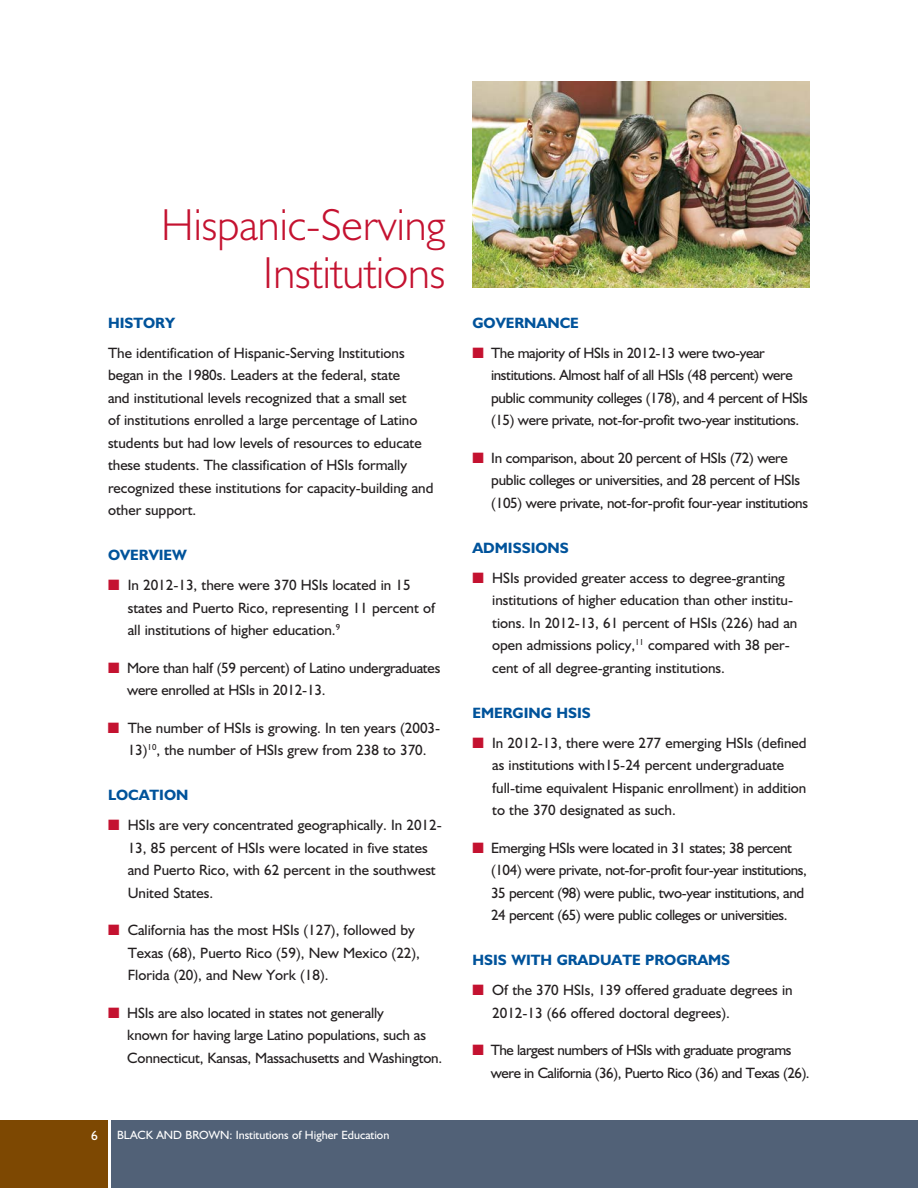
<style>
.page{position:relative;width:918px;height:1188px;background:#fff}
.page>*{position:absolute;margin:0;border:0;box-sizing:border-box;transform-origin:0 0}
.t1{font:300 45px/48px "Humanist 521 BT";color:#c41230;text-align:right}
.t2{font:15px/22.5px "Humanist 521 BT";color:#231f20}
.t3{font:15px/22.5px "Humanist 521 BT";letter-spacing:-.025em;color:#231f20}
.t4{font:15px/22.5px "Humanist 521 BT";letter-spacing:-.02em;color:#231f20}
.t5{font:15px/22.5px "Humanist 521 BT";letter-spacing:-.03em;color:#231f20}
.t6{font:700 15px "Humanist 521 BT";color:#00539b}
.t7{font:13.5px "Humanist 521 BT";color:#fff}
.t8{font:12px "Humanist 521 BT";color:#fff}
</style>
<div class="page">
<div style="left:111px;top:1120px;width:807px;height:68px;background:#516177"></div>
<div style="left:0;top:1120px;width:108px;height:68px;background:#7d4802"></div>
<img style="left:472px;top:81px;width:338px;height:207px">
<h1 class="t1" style="left:161px;top:200px;width:286px">Hispanic-Serving<br>Institutions</h1>
<p class="t6" style="left:108px;top:313px;width:69px">HISTORY</p>
<p class="t2" style="left:108px;top:341px;width:327px">The identification of Hispanic-Serving Institutions began in the 1980s. Leaders at the federal, state<br>and institutional levels recognized that a small set<br>of institutions enrolled a large percentage of Latino students but had low levels of resources to educate these students. The classification of HSIs formally recognized these institutions for capacity-building and other support.</p>
<p class="t6" style="left:108px;top:546px;width:80px">OVERVIEW</p>
<p class="t2" style="left:128px;top:574px;width:309px">In 2012-13, there were 370 HSIs located in 15 states and Puerto Rico, representing 11 percent of all institutions of higher education.<sup>9</sup></p>
<p class="t2" style="left:127px;top:656px;width:315px">More than half (59 percent) of Latino undergraduates were enrolled at HSIs in 2012-13.</p>
<p class="t2" style="left:128px;top:716px;width:314px">The number of HSIs is growing. In ten years (2003-<br>13)<sup>10</sup>, the number of HSIs grew from 238 to 370.</p>
<p class="t6" style="left:108px;top:786px;width:82px">LOCATION</p>
<p class="t2" style="left:128px;top:814px;width:316px">HSIs are very concentrated geographically. In 2012- 13, 85 percent of HSIs were located in five states and Puerto Rico, with 62 percent in the southwest United States.</p>
<p class="t2" style="left:128px;top:919px;width:294px">California has the most HSIs (127), followed by<br>Texas (68), Puerto Rico (59), New Mexico (22),<br>Florida (20), and New York (18).</p>
<p class="t2" style="left:127px;top:1001px;width:317px">HSIs are also located in states not generally<br>known for having large Latino populations, such as<br>Connecticut, Kansas, Massachusetts and Washington.</p>
<p class="t7" style="left:91px;top:1127px;width:8px">6</p>
<p class="t8" style="left:117px;top:1127px;width:274px">BLACK AND BROWN: Institutions of Higher Education</p>
<p class="t6" style="left:472px;top:313px;width:108px">GOVERNANCE</p>
<p class="t3" style="left:491px;top:341px;width:318px">The majority of HSIs in 2012-13 were two-year institutions. Almost half of all HSIs (48 percent) were public community colleges (178), and 4 percent of HSIs (15) were private, not-for-profit two-year institutions.</p>
<p class="t4" style="left:491px;top:446px;width:318px">In comparison, about 20 percent of HSIs (72) were public colleges or universities, and 28 percent of HSIs (105) were private, not-for-profit four-year institutions</p>
<p class="t6" style="left:472px;top:538px;width:98px">ADMISSIONS</p>
<p class="t2" style="left:492px;top:566px;width:307px">HSIs provided greater access to degree-granting institutions of higher education than other institu&shy;tions. In 2012-13, 61 percent of HSIs (226) had an open admissions policy,<sup>11</sup> compared with 38 per&shy;cent of all degree-granting institutions.</p>
<p class="t6" style="left:472px;top:703px;width:120px">EMERGING HSIS</p>
<p class="t2" style="left:492px;top:731px;width:316px">In 2012-13, there were 277 emerging HSIs (defined as institutions with15-24 percent undergraduate full-time equivalent Hispanic enrollment) in addition to the 370 designated as such.</p>
<p class="t3" style="left:491px;top:836px;width:317px">Emerging HSIs were located in 31 states; 38 percent (104) were private, not-for-profit four-year institutions, 35 percent (98) were public, two-year institutions, and 24 percent (65) were public colleges or universities.</p>
<p class="t6" style="left:472px;top:951px;width:259px">HSIS WITH GRADUATE PROGRAMS</p>
<p class="t2" style="left:492px;top:979px;width:302px">Of the 370 HSIs, 139 offered graduate degrees in<br>2012-13 (66 offered doctoral degrees).</p>
<p class="t5" style="left:491px;top:1039px;width:320px">The largest numbers of HSIs with graduate programs were in California (36), Puerto Rico (36) and Texas (26).</p>
</div>
